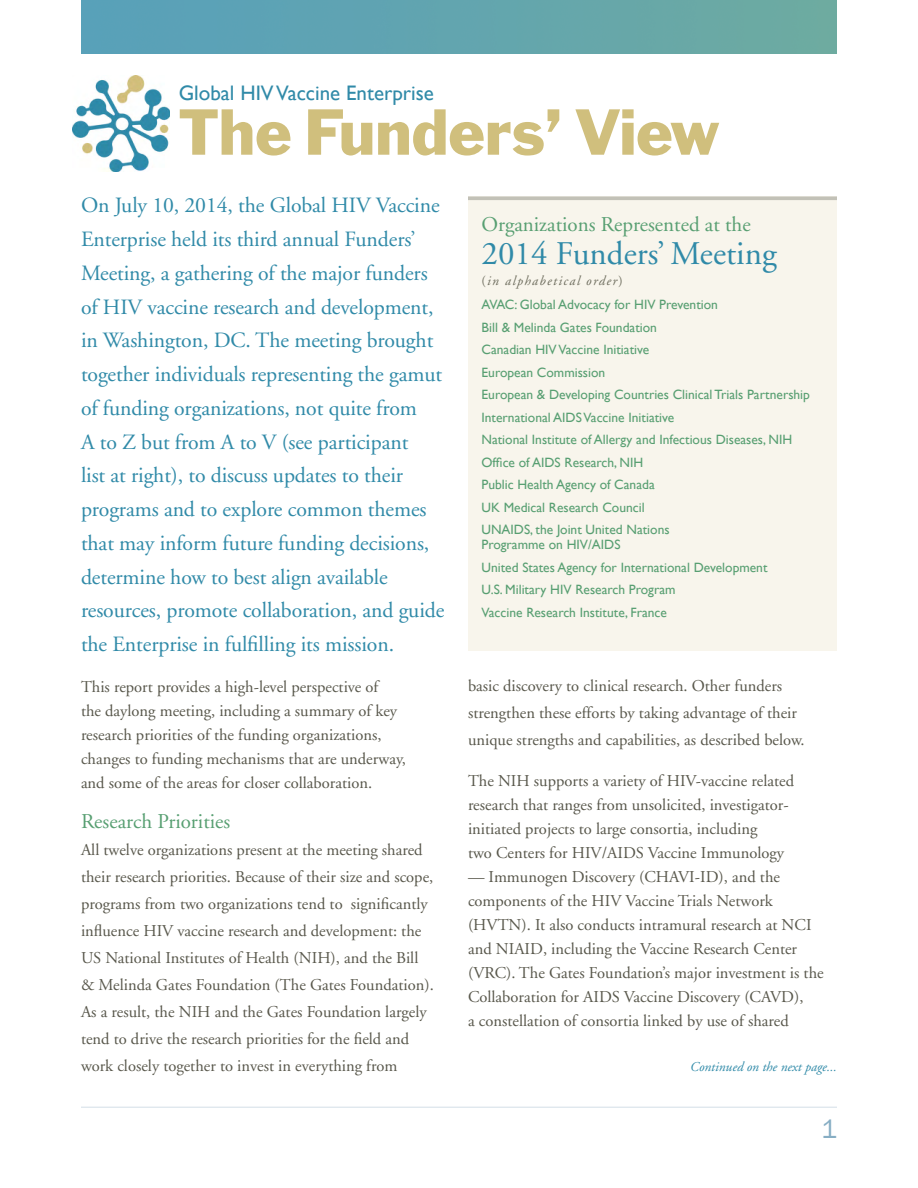
<style>
.page{position:relative;width:918px;height:1188px;background:#fff}
.page>*{position:absolute;margin:0;border:0;box-sizing:border-box;transform-origin:0 0}
.t1{font:60px "Franklin Gothic";color:#d0bf7d}
.t2{font:33px "Adobe Garamond";color:#308aa8}
.t3{font:27px "Franklin Gothic";color:#87aec4}
.t4{font:21.75px/33.8px "Adobe Garamond";letter-spacing:-.005em;color:#308aa8}
.t5{font:21px "Adobe Garamond";color:#589f72}
.t6{font:21px "Gill Sans";color:#308aa8}
.t7{font:16.5px/24px "Adobe Garamond";color:#58574b}
.t8{font:13.5px/22.5px "Gill Sans";color:#589f72}
.t9{font:italic 13.5px "Adobe Garamond";color:#308aa8}
.t10{font:italic 13.5px "Adobe Garamond";letter-spacing:.1em;color:#6e6d5e}
.s1{font-style:normal}
</style>
<div class="page">
<img style="left:81px;top:0;width:756px;height:54px">
<hr style="left:81px;top:1107px;width:756px;height:1px;background:#d3dee7">
<div style="left:468px;top:196px;width:369px;height:455px;background:#f8f5ec"></div>
<img style="left:72px;top:76px;width:98px;height:96px">
<hr style="left:468px;top:197px;width:369px;height:3px;background:#c2c1b7">
<p class="t6" style="left:179px;top:81px;width:257px">Global HIV Vaccine Enterprise</p>
<h1 class="t1" style="left:179px;top:94px;width:543px">The Funders’ View</h1>
<p class="t4" style="left:81px;top:189px;width:365px">On July 10, 2014, the Global HIV Vaccine Enterprise held its third annual Funders’ Meeting, a gathering of the major funders of HIV vaccine research and development, in Washington, DC. The meeting brought together individuals representing the gamut of funding organizations, not quite from<br>A to Z but from A to V (see participant<br>list at right), to discuss updates to their programs and to explore common themes that may inform future funding decisions, determine how to best align available resources, promote collaboration, and guide the Enterprise in fulfilling its mission.</p>
<p class="t7" style="left:81px;top:675px;width:326px">This report provides a high-level perspective of<br>the daylong meeting, including a summary of key research priorities of the funding organizations, changes to funding mechanisms that are underway, and some of the areas for closer collaboration.</p>
<p class="t5" style="left:81px;top:810px;width:151px">Research Priorities</p>
<p class="t7" style="left:81px;top:837px;width:354px;line-height:27px">All twelve organizations present at the meeting shared their research priorities. Because of their size and scope, programs from two organizations tend to significantly influence HIV vaccine research and development: the US National Institutes of Health (NIH), and the Bill &amp; Melinda Gates Foundation (The Gates Foundation).<br>As a result, the NIH and the Gates Foundation largely tend to drive the research priorities for the field and work closely together to invest in everything from</p>
<p class="t5" style="left:482px;top:213px;width:271px">Organizations Represented at the</p>
<h2 class="t2" style="left:482px;top:236px;width:297px">2014 Funders’ Meeting</h2>
<p class="t10" style="left:482px;top:274px;width:143px"><span class="s1">(</span>in alphabetical order<span class="s1">)</span></p>
<p class="t8" style="left:482px;top:293px;width:330px">AVAC: Global Advocacy for HIV Prevention<br>Bill &amp; Melinda Gates Foundation<br>Canadian HIV Vaccine Initiative<br>European Commission<br>European &amp; Developing Countries Clinical Trials Partnership International AIDS Vaccine Initiative<br>National Institute of Allergy and Infectious Diseases, NIH Office of AIDS Research, NIH<br>Public Health Agency of Canada<br>UK Medical Research Council<br>UNAIDS, the Joint United Nations</p>
<p class="t8" style="left:482px;top:533px;width:288px">Programme on HIV/AIDS<br>United States Agency for International Development U.S. Military HIV Research Program<br>Vaccine Research Institute, France</p>
<p class="t7" style="left:468px;top:673px;width:338px;line-height:27px">basic discovery to clinical research. Other funders strengthen these efforts by taking advantage of their unique strengths and capabilities, as described below.</p>
<p class="t7" style="left:468px;top:769px;width:328px">The NIH supports a variety of HIV-vaccine related research that ranges from unsolicited, investigator&shy;initiated projects to large consortia, including<br>two Centers for HIV/AIDS Vaccine Immunology</p>
<p class="t7" style="left:468px;top:865px;width:357px">— Immunogen Discovery (CHAVI-ID), and the components of the HIV Vaccine Trials Network (HVTN). It also conducts intramural research at NCI and NIAID, including the Vaccine Research Center (VRC). The Gates Foundation’s major investment is the Collaboration for AIDS Vaccine Discovery (CAVD),<br>a constellation of consortia linked by use of shared</p>
<p class="t9" style="left:690px;top:1059px;width:148px">Continued on the next page...</p>
<h3 class="t3" style="left:821px;top:1113px;width:17px">1</h3>
</div>
